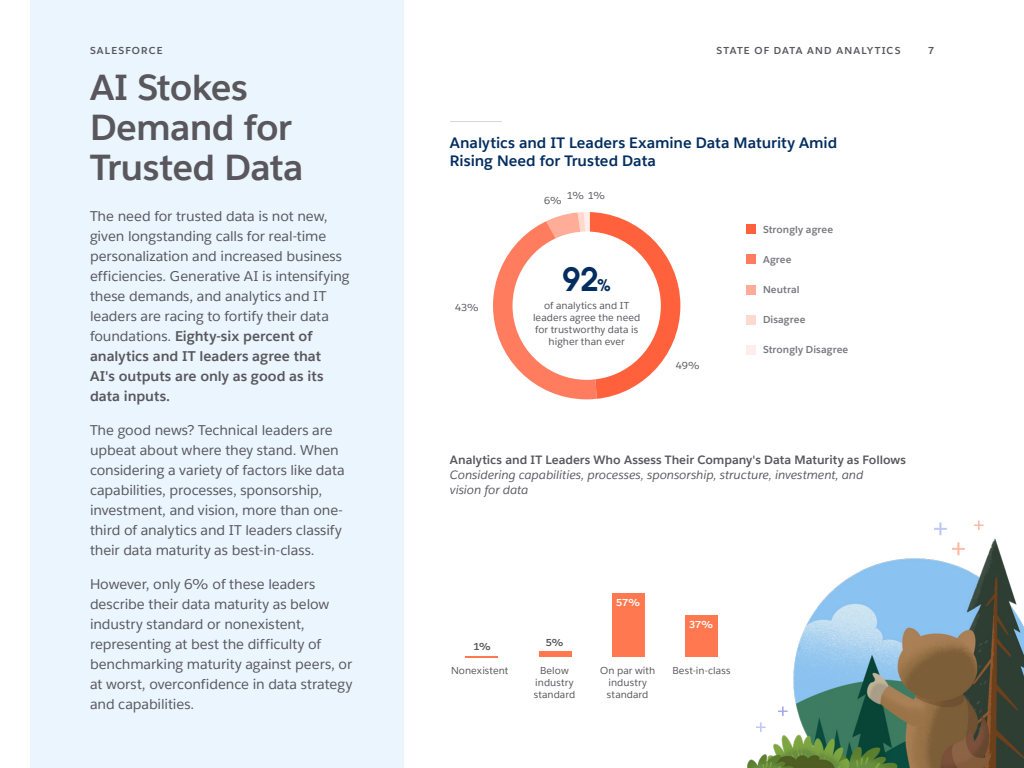
<style>
.page{position:relative;width:1024px;height:768px;background:#fff}
.page>*{position:absolute;margin:0;border:0;box-sizing:border-box;transform-origin:0 0}
.t1{font:700 36px/40px "Salesforce Sans";letter-spacing:-.02em;color:#59575c}
.t2{font:32px "Avant Garde For Salesforce Dm";color:#032d60}
.t3{font:700 15px/18px "Salesforce Sans";letter-spacing:-.005em;color:#032d60}
.t4{font:14px/20px "Salesforce Sans";letter-spacing:-.005em;color:#59575c}
.t5{font:italic 12px/15px "Salesforce Sans";letter-spacing:-.005em;color:#59575c}
.t6{font:700 12px "Salesforce Sans";color:#59575c}
.t7{font:10px/12px "Salesforce Sans";letter-spacing:.005em;color:#59575c;text-align:center}
.t8{font:700 10px "Salesforce Sans";letter-spacing:.01em;color:#7a787d}
.t9{font:700 10px "Salesforce Sans";letter-spacing:.12em;color:#59575c}
.t10{font:700 10px "Salesforce Sans";color:#fff}
.s1{font-weight:700}
.s2{font-size:16px}
</style>
<div class="page">
<div style="left:30px;top:0;width:374px;height:768px;background:#eaf5fe"></div>
<img style="left:747px;top:535px;width:277px;height:233px">
<svg style="left:493px;top:212px;width:187px;height:187px"></svg>
<div style="left:685px;top:616px;width:33px;height:41px;background:#ff784f"></div>
<div style="left:612px;top:593px;width:33px;height:64px;background:#ff784f"></div>
<div style="left:539px;top:652px;width:33px;height:5px;background:#ff784f"></div>
<hr style="left:465px;top:656px;width:33px;height:1px;background:#ff784f">
<hr style="left:450px;top:121px;width:52px;height:1px;background:#7a787d">
<div style="left:746px;top:224px;width:10px;height:10px;background:#ff613d"></div>
<div style="left:746px;top:254px;width:10px;height:10px;background:#ff7d5e"></div>
<div style="left:746px;top:285px;width:10px;height:10px;background:#ffab99"></div>
<div style="left:746px;top:315px;width:10px;height:10px;background:#ffd9cf"></div>
<div style="left:746px;top:345px;width:10px;height:10px;background:#ffedeb"></div>
<svg style="left:952px;top:542px;width:13px;height:13px"></svg>
<svg style="left:934px;top:522px;width:13px;height:13px"></svg>
<svg style="left:974px;top:520px;width:10px;height:10px"></svg>
<svg style="left:778px;top:706px;width:10px;height:10px"></svg>
<svg style="left:756px;top:722px;width:10px;height:10px"></svg>
<p class="t9" style="left:90px;top:44px;width:74px">SALESFORCE</p>
<p class="t9" style="left:716px;top:44px;width:186px">STATE OF DATA AND ANALYTICS</p>
<p class="t9" style="left:929px;top:44px;width:7px">7</p>
<h1 class="t1" style="left:90px;top:68px;width:215px">AI Stokes<br>Demand for<br>Trusted Data</h1>
<p class="t4" style="left:90px;top:206px;width:261px">The need for trusted data is not new, given longstanding calls for real-time personalization and increased business efficiencies. Generative AI is intensifying these demands, and analytics and IT leaders are racing to fortify their data foundations. <span class="s1">Eighty-six percent of analytics and IT leaders agree that AI's outputs are only as good as its data inputs.</span></p>
<p class="t4" style="left:90px;top:420px;width:256px">The good news? Technical leaders are upbeat about where they stand. When considering a variety of factors like data capabilities, processes, sponsorship, investment, and vision, more than one&shy;third of analytics and IT leaders classify their data maturity as best-in-class.</p>
<p class="t4" style="left:90px;top:574px;width:264px">However, only 6% of these leaders describe their data maturity as below industry standard or nonexistent, representing at best the difficulty of benchmarking maturity against peers, or at worst, overconfidence in data strategy and capabilities.</p>
<p class="t3" style="left:450px;top:134px;width:389px">Analytics and IT Leaders Examine Data Maturity Amid<br>Rising Need for Trusted Data</p>
<p class="t7" style="left:455px;top:301px;width:26px">43%</p>
<p class="t7" style="left:567px;top:189px;width:40px">1% 1%</p>
<p class="t7" style="left:544px;top:194px;width:19px">6%</p>
<h2 class="t2" style="left:563px;top:258px;width:50px">92<span class="s2">%</span></h2>
<p class="t7" style="left:533px;top:299px;width:109px">of analytics and IT leaders agree the need for trustworthy data is higher than ever</p>
<p class="t7" style="left:676px;top:359px;width:26px">49%</p>
<p class="t8" style="left:763px;top:223px;width:72px">Strongly agree</p>
<p class="t8" style="left:763px;top:253px;width:30px">Agree</p>
<p class="t8" style="left:763px;top:283px;width:38px">Neutral</p>
<p class="t8" style="left:763px;top:313px;width:44px">Disagree</p>
<p class="t8" style="left:763px;top:343px;width:87px">Strongly Disagree</p>
<p class="t6" style="left:450px;top:452px;width:458px">Analytics and IT Leaders Who Assess Their Company's Data Maturity as Follows</p>
<p class="t5" style="left:450px;top:467px;width:415px">Considering capabilities, processes, sponsorship, structure, investment, and vision for data</p>
<p class="t9" style="left:473px;top:640px;width:19px">1%</p>
<p class="t9" style="left:546px;top:636px;width:19px">5%</p>
<p class="t10" style="left:616px;top:596px;width:26px">57%</p>
<p class="t10" style="left:689px;top:618px;width:26px">37%</p>
<p class="t7" style="left:451px;top:664px;width:59px">Nonexistent</p>
<p class="t7" style="left:534px;top:664px;width:43px">Below industry standard</p>
<p class="t7" style="left:600px;top:664px;width:57px">On par with industry standard</p>
<p class="t7" style="left:673px;top:664px;width:59px">Best-in-class</p>
</div>
